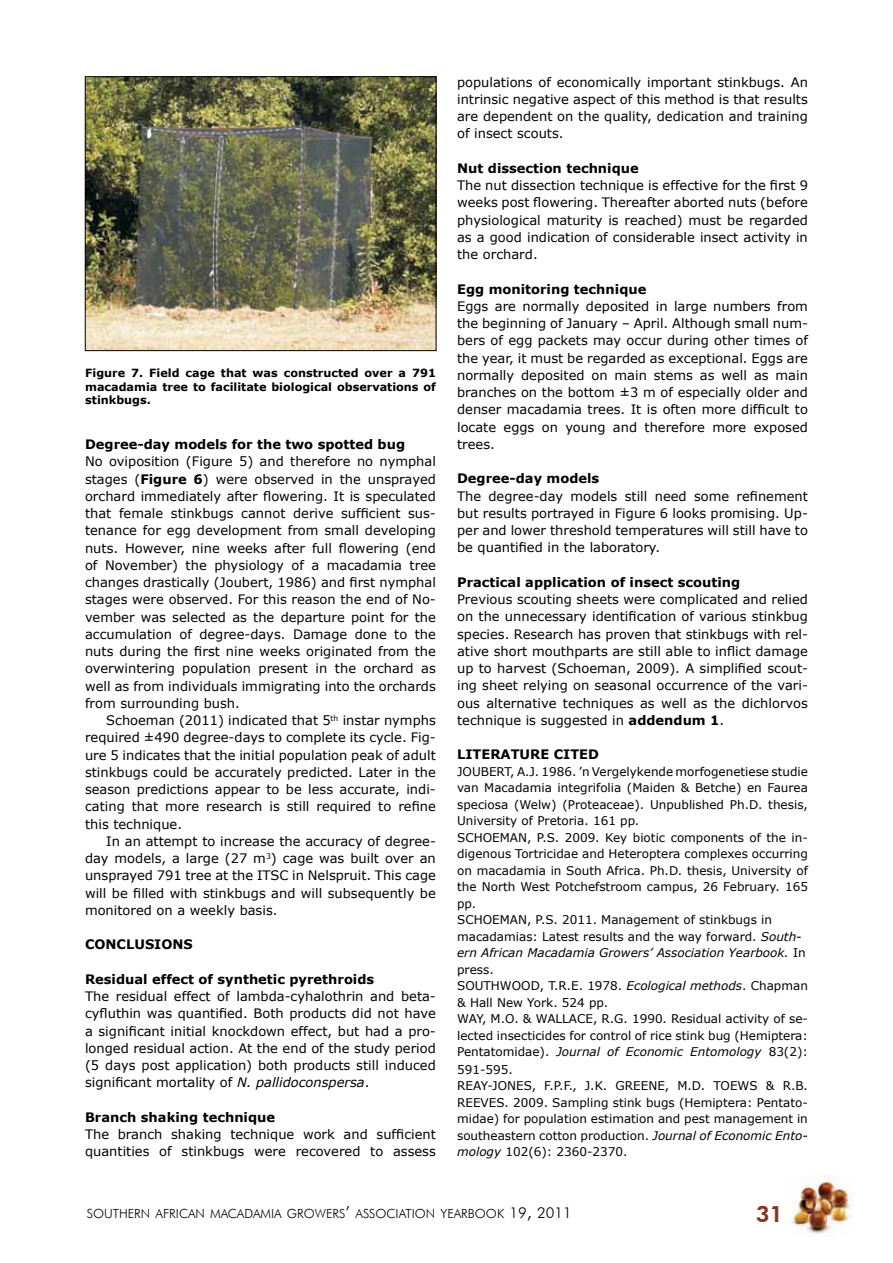
<style>
.page{position:relative;width:893px;height:1263px;background:#fff}
.page>*{position:absolute;margin:0;border:0;box-sizing:border-box;transform-origin:0 0}
.t1{font:800 22.5px "Futura BT";color:#86331d}
.t2{font:13.05px/17.2px "Verdana";color:#000;text-align:justify}
.t3{font:700 13.05px "Verdana";color:#000}
.t4{font:300 12.6px "Futura BT";color:#000}
.t5{font:12px/16.5px "Verdana";color:#000}
.t6{font:700 11.25px/13.5px "Verdana";color:#000;text-align:justify}
.s1{font-weight:700}
.s2{font-style:italic}
.s3{font-size:16.5px}
.s4{font-size:15px}
.s5{font-size:18px}
</style>
<div class="page">
<img style="left:792px;top:1175px;width:61px;height:59px">
<img style="left:87px;top:79px;width:347px;height:270px">
<div style="left:85px;top:77px;width:351px;height:274px;border:1px solid #000"></div>
<p class="t6" style="left:85px;top:366px;width:352px">Figure 7. Field cage that was constructed over a 791 macadamia tree to facilitate biological observations of stinkbugs.</p>
<p class="t3" style="left:85px;top:435px;width:322px">Degree-day models for the two spotted bug</p>
<p class="t2" style="left:85px;top:452px;width:352px">No oviposition (Figure 5) and therefore no nymphal stages (<span class="s1">Figure 6</span>) were observed in the unsprayed orchard immediately after flowering. It is speculated that female stinkbugs cannot derive sufficient sus&shy;tenance for egg development from small developing nuts. However, nine weeks after full flowering (end of November) the physiology of a macadamia tree changes drastically (Joubert, 1986) and first nymphal stages were observed. For this reason the end of No&shy;vember was selected as the departure point for the accumulation of degree-days. Damage done to the nuts during the first nine weeks originated from the overwintering population present in the orchard as well as from individuals immigrating into the orchards from surrounding bush.</p>
<p class="t2" style="left:85px;top:711px;width:352px;text-indent:21px">Schoeman (2011) indicated that 5<sup>th</sup> instar nymphs required ±490 degree-days to complete its cycle. Fig&shy;ure 5 indicates that the initial population peak of adult stinkbugs could be accurately predicted. Later in the season predictions appear to be less accurate, indi&shy;cating that more research is still required to refine this technique.</p>
<p class="t2" style="left:85px;top:832px;width:352px;text-indent:21px">In an attempt to increase the accuracy of degree&shy;day models, a large (27 m<sup>3</sup>) cage was built over an unsprayed 791 tree at the ITSC in Nelspruit. This cage will be filled with stinkbugs and will subsequently be monitored on a weekly basis.</p>
<p class="t3" style="left:85px;top:935px;width:109px">CONCLUSIONS</p>
<p class="t3" style="left:85px;top:970px;width:291px">Residual effect of synthetic pyrethroids</p>
<p class="t2" style="left:85px;top:987px;width:352px">The residual effect of lambda-cyhalothrin and beta&shy;cyfluthin was quantified. Both products did not have a significant initial knockdown effect, but had a pro&shy;longed residual action. At the end of the study period (5 days post application) both products still induced significant mortality of <span class="s2">N. pallidoconspersa</span>.</p>
<p class="t3" style="left:85px;top:1108px;width:192px">Branch shaking technique</p>
<p class="t2" style="left:85px;top:1125px;width:352px">The branch shaking technique work and sufficient quantities of stinkbugs were recovered to assess</p>
<p class="t2" style="left:457px;top:73px;width:352px">populations of economically important stinkbugs. An intrinsic negative aspect of this method is that results are dependent on the quality, dedication and training of insect scouts.</p>
<p class="t3" style="left:457px;top:159px;width:183px">Nut dissection technique</p>
<p class="t2" style="left:457px;top:176px;width:352px">The nut dissection technique is effective for the first 9 weeks post flowering. Thereafter aborted nuts (before physiological maturity is reached) must be regarded as a good indication of considerable insect activity in the orchard.</p>
<p class="t3" style="left:457px;top:280px;width:191px">Egg monitoring technique</p>
<p class="t2" style="left:457px;top:297px;width:352px">Eggs are normally deposited in large numbers from the beginning of January – April. Although small num&shy;bers of egg packets may occur during other times of the year, it must be regarded as exceptional. Eggs are normally deposited on main stems as well as main branches on the bottom ±3 m of especially older and denser macadamia trees. It is often more difficult to locate eggs on young and therefore more exposed trees.</p>
<p class="t3" style="left:457px;top:469px;width:144px">Degree-day models</p>
<p class="t2" style="left:457px;top:487px;width:352px">The degree-day models still need some refinement but results portrayed in Figure 6 looks promising. Up&shy;per and lower threshold temperatures will still have to be quantified in the laboratory.</p>
<p class="t3" style="left:457px;top:573px;width:285px">Practical application of insect scouting</p>
<p class="t2" style="left:457px;top:590px;width:352px">Previous scouting sheets were complicated and relied on the unnecessary identification of various stinkbug species. Research has proven that stinkbugs with rel&shy;ative short mouthparts are still able to inflict damage up to harvest (Schoeman, 2009). A simplified scout&shy;ing sheet relying on seasonal occurrence of the vari&shy;ous alternative techniques as well as the dichlorvos technique is suggested in <span class="s1">addendum 1</span>.</p>
<p class="t3" style="left:457px;top:745px;width:143px">LITERATURE CITED</p>
<p class="t5" style="left:457px;top:763px;width:352px">JOUBERT, A.J. 1986. ’n Vergelykende morfogenetiese studie van Macadamia integrifolia (Maiden &amp; Betche) en Faurea speciosa (Welw) (Proteaceae). Unpublished Ph.D. thesis, University of Pretoria. 161 pp.<br>SCHOEMAN, P.S. 2009. Key biotic components of the in&shy;digenous Tortricidae and Heteroptera complexes occurring on macadamia in South Africa. Ph.D. thesis, University of the North West Potchefstroom campus, 26 February. 165 pp.<br>SCHOEMAN, P.S. 2011. Management of stinkbugs in macadamias: Latest results and the way forward. <span class="s2">South&shy;ern African Macadamia Growers’ Association Yearbook.</span> In press.<br>SOUTHWOOD, T.R.E. 1978. <span class="s2">Ecological methods</span>. Chapman &amp; Hall New York. 524 pp.<br>WAY, M.O. &amp; WALLACE, R.G. 1990. Residual activity of se&shy;lected insecticides for control of rice stink bug (Hemiptera:<br>Pentatomidae). <span class="s2">Journal of Economic Entomology</span> 83(2):<br>591-595.<br>Reay-Jones</p>
<p class="t5" style="left:532px;top:1077px;width:102px">, F.P.F., J.K. Greene</p>
<p class="t5" style="left:665px;top:1077px;width:66px">, M.D. Toews</p>
<p class="t5" style="left:766px;top:1077px;width:44px">&amp; R.B.</p>
<p class="t5" style="left:457px;top:1093px;width:352px;text-align:justify;text-indent:47px">. 2009. Sampling stink bugs (Hemiptera: Pentato&shy;midae) for population estimation and pest management in southeastern cotton production. <span class="s2">Journal of Economic Ento&shy;mology</span> 102(6): 2360-2370.</p>
<p class="t5" style="left:457px;top:1093px;width:17px">Reeves</p>
<p class="t4" style="left:87px;top:1206px;width:486px">SOUTHERN AFRICAN MACADAMIA GROWERS<span class="s3">’</span> ASSOCIATION YEARBOOK <span class="s4">19</span><span class="s5">,</span> <span class="s4">2011</span></p>
<h1 class="t1" style="left:756px;top:1200px;width:29px">31</h1>
</div>
